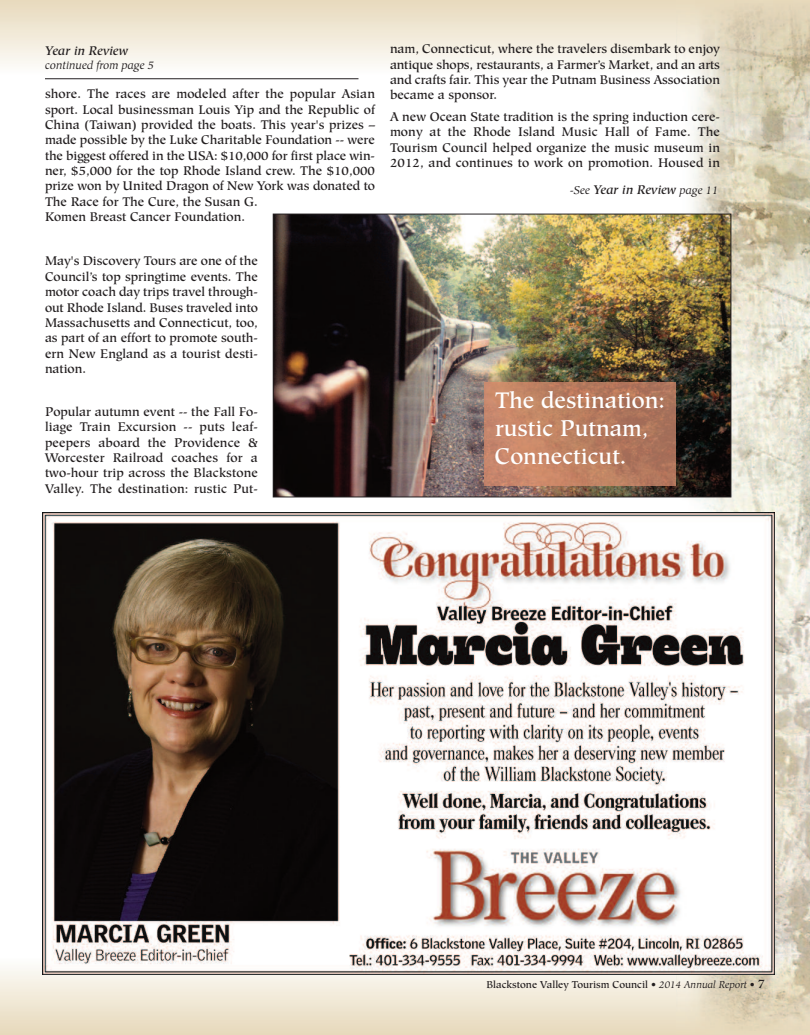
<style>
.page{position:relative;width:810px;height:1035px;background:#fff}
.page>*{position:absolute;margin:0;border:0;box-sizing:border-box;transform-origin:0 0}
.t1{font:500 22.5px/27.6px "Hiroshige";color:#fff}
.t2{font:500 12.5px/15.4px "Hiroshige";color:#231f20;text-align:justify}
.t3{font:italic 500 12.5px "Hiroshige";color:#231f20}
.t4{font:italic 11.25px "Hiroshige";color:#231f20}
.t5{font:500 10px "Hiroshige";color:#231f20}
.s1{font-weight:400;font-size:11.25px}
.s2{font-weight:400;font-style:italic}
.s3{font-size:12.5px}
</style>
<div class="page">
<img style="left:677px;top:75px;width:133px;height:883px">
<img style="left:0;top:958px;width:810px;height:77px">
<img style="left:42px;top:513px;width:732px;height:462px">
<hr style="left:45px;top:78px;width:313px;height:1px;background:#231f20">
<img style="left:275px;top:216px;width:454px;height:279px">
<div style="left:273px;top:214px;width:458px;height:283px;border:1px solid #231f20"></div>
<img style="left:485px;top:383px;width:191px;height:102px">
<p class="t3" style="left:45px;top:45px;width:85px">Year in Review</p>
<p class="t4" style="left:45px;top:60px;width:110px">continued from page 5</p>
<p class="t2" style="left:45px;top:87px;width:332px;text-align:left">shore. The races are modeled after the popular Asian sport. Local businessman Louis Yip and the Republic of China (Taiwan) provided the boats. This year's prizes – made possible by the Luke Charitable Foundation -- were the biggest offered in the USA: $10,000 for first place win&shy;ner, $5,000 for the top Rhode Island crew. The $10,000 prize won by United Dragon of New York was donated to The Race for The Cure, the Susan G.<br>Komen Breast Cancer Foundation.</p>
<p class="t2" style="left:45px;top:255px;width:214px">May's Discovery Tours are one of the Council’s top springtime events. The motor coach day trips travel through&shy;out Rhode Island. Buses traveled into Massachusetts and Connecticut, too, as part of an effort to promote south&shy;ern New England as a tourist desti&shy;nation.</p>
<p class="t2" style="left:45px;top:405px;width:214px">Popular autumn event -- the Fall Fo&shy;liage Train Excursion -- puts leaf&shy;peepers aboard the Providence &amp; Worcester Railroad coaches for a two-hour trip across the Blackstone Valley. The destination: rustic Put-</p>
<p class="t2" style="left:390px;top:42px;width:332px">nam, Connecticut, where the travelers disembark to enjoy antique shops, restaurants, a Farmer’s Market, and an arts and crafts fair. This year the Putnam Business Association became a sponsor.</p>
<p class="t2" style="left:390px;top:110px;width:332px">A new Ocean State tradition is the spring induction cere&shy;mony at the Rhode Island Music Hall of Fame. The Tourism Council helped organize the music museum in 2012, and continues to work on promotion. Housed in</p>
<p class="t3" style="left:570px;top:185px;width:150px"><span class="s1">-See</span> Year in Review <span class="s1">page 11</span></p>
<h1 class="t1" style="left:495px;top:389px;width:172px">The destination: rustic Putnam,<br>Connecticut.</h1>
<p class="t5" style="left:487px;top:980px;width:280px">Blackstone Valley Tourism Council • <span class="s2">2014 Annual Report •</span> <span class="s3">7</span></p>
</div>
